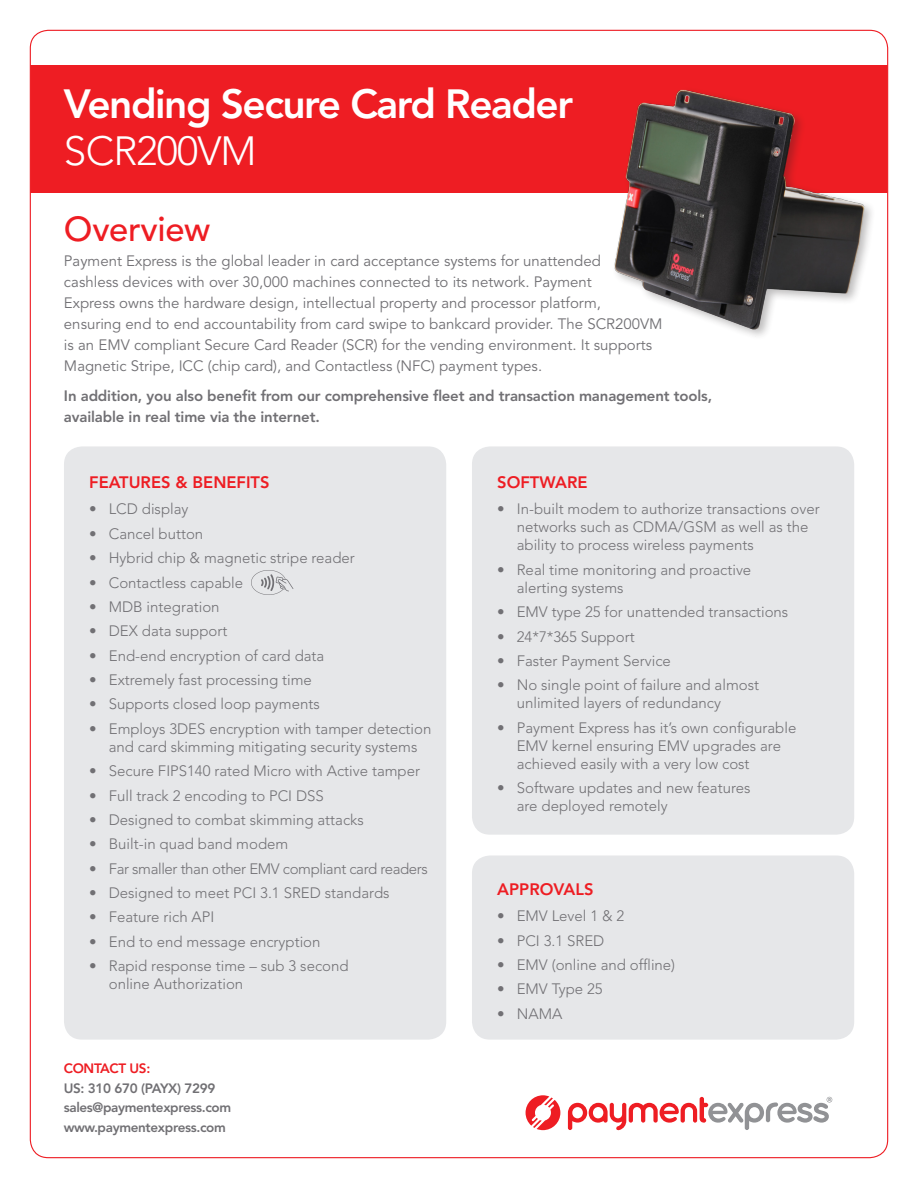
<style>
.page{position:relative;width:918px;height:1188px;background:#fff}
.page>*{position:absolute;margin:0;border:0;box-sizing:border-box;transform-origin:0 0}
.t1{font:800 40.5px "Avenir";letter-spacing:-.035em;color:#fff}
.t2{font:300 40.5px "Avenir";letter-spacing:-.02em;color:#fff}
.t3{font:500 34.5px "Avenir";letter-spacing:-.01em;color:#ee1d23}
.t4{font:800 16.5px "Avenir";color:#ee1d23}
.t5{font:300 15px/18px "Avenir";color:#717074}
.t6{font:15px/21px "Avenir";color:#717074}
.t7{font:800 15px/21px "Avenir";letter-spacing:-.01em;color:#717074}
.t8{font:300 15px "Avenir";letter-spacing:-.025em;color:#717074}
.t9{font:800 13.5px/19.5px "Avenir";letter-spacing:-.025em;color:#717074}
.s1{color:#ee1d23}
</style>
<div class="page">
<div style="left:30px;top:66px;width:858px;height:127px;background:#ee1d23"></div>
<div style="left:64px;top:446px;width:382px;height:594px;background:#e6e7e9;border-radius:18px"></div>
<div style="left:472px;top:446px;width:382px;height:389px;background:#e6e7e9;border-radius:18px"></div>
<div style="left:472px;top:855px;width:382px;height:185px;background:#e6e7e9;border-radius:18px"></div>
<svg style="left:526px;top:1095px;width:34px;height:35px"></svg>
<svg style="left:568px;top:1097px;width:264px;height:33px"></svg>
<svg style="left:251px;top:570px;width:42px;height:25px"></svg>
<img style="left:614px;top:73px;width:275px;height:265px">
<p class="t1" style="left:64px;top:80px;width:511px">Vending Secure Card Reader</p>
<p class="t2" style="left:64px;top:127px;width:194px">SCR200VM</p>
<p class="t3" style="left:64px;top:209px;width:148px">Overview</p>
<p class="t6" style="left:64px;top:251px;width:600px">Payment Express is the global leader in card acceptance systems for unattended<br>cashless devices with over 30,000 machines connected to its network. Payment<br>Express owns the hardware design, intellectual property and processor platform,<br>ensuring end to end accountability from card swipe to bankcard provider. The SCR200VM is an EMV compliant Secure Card Reader (SCR) for the vending environment. It supports Magnetic Stripe, ICC (chip card), and Contactless (NFC) payment types.</p>
<p class="t7" style="left:64px;top:385px;width:650px">In addition, you also benefit from our comprehensive fleet and transaction management tools, available in real time via the internet.</p>
<p class="t4" style="left:89px;top:472px;width:182px">FEATURES &amp; BENEFITS</p>
<p class="t4" style="left:497px;top:472px;width:92px">SOFTWARE</p>
<p class="t5" style="left:89px;top:500px;width:101px">• LCD display</p>
<p class="t5" style="left:89px;top:525px;width:115px">• Cancel button</p>
<p class="t5" style="left:89px;top:549px;width:267px">• Hybrid chip &amp; magnetic stripe reader</p>
<p class="t5" style="left:89px;top:573px;width:155px">• Contactless capable</p>
<p class="t5" style="left:89px;top:598px;width:132px">• MDB integration</p>
<p class="t5" style="left:89px;top:622px;width:140px">• DEX data support</p>
<p class="t5" style="left:89px;top:646px;width:237px">• End-end encryption of card data</p>
<p class="t5" style="left:89px;top:671px;width:224px">• Extremely fast processing time</p>
<p class="t5" style="left:89px;top:695px;width:232px">• Supports closed loop payments</p>
<p class="t5" style="left:89px;top:720px;width:344px;text-align:center">• Employs 3DES encryption with tamper detection and card skimming mitigating security systems</p>
<p class="t5" style="left:89px;top:762px;width:332px">• Secure FIPS140 rated Micro with Active tamper</p>
<p class="t5" style="left:89px;top:786px;width:236px">• Full track 2 encoding to PCI DSS</p>
<p class="t5" style="left:89px;top:811px;width:276px">• Designed to combat skimming attacks</p>
<p class="t5" style="left:89px;top:835px;width:201px">• Built-in quad band modem</p>
<p class="t8" style="left:89px;top:860px;width:340px">• Far smaller than other EMV compliant card readers</p>
<p class="t5" style="left:89px;top:884px;width:302px">• Designed to meet PCI 3.1 SRED standards</p>
<p class="t5" style="left:89px;top:908px;width:127px">• Feature rich API</p>
<p class="t5" style="left:89px;top:933px;width:233px">• End to end message encryption</p>
<p class="t5" style="left:109px;top:957px;width:241px;text-indent:-20px">• Rapid response time – sub 3 second online Authorization</p>
<p class="t9" style="left:64px;top:1059px;width:169px"><span class="s1">CONTACT US:<br></span>US: 310 670 (PAYX) 7299 sales@paymentexpress.com www.paymentexpress.com</p>
<p class="t5" style="left:517px;top:500px;width:304px;text-indent:-20px">• In-built modem to authorize transactions over networks such as CDMA/GSM as well as the ability to process wireless payments</p>
<p class="t5" style="left:517px;top:561px;width:236px;text-indent:-20px">• Real time monitoring and proactive alerting systems</p>
<p class="t5" style="left:497px;top:603px;width:293px">• EMV type 25 for unattended transactions</p>
<p class="t5" style="left:497px;top:627px;width:139px">• 24*7*365 Support</p>
<p class="t5" style="left:497px;top:652px;width:175px">• Faster Payment Service</p>
<p class="t5" style="left:517px;top:676px;width:244px;text-indent:-20px">• No single point of failure and almost unlimited layers of redundancy</p>
<p class="t5" style="left:517px;top:718px;width:281px;text-indent:-20px">• Payment Express has it’s own configurable<br>EMV kernel ensuring EMV upgrades are achieved easily with a very low cost</p>
<p class="t5" style="left:517px;top:779px;width:235px;text-indent:-20px">• Software updates and new features are deployed remotely</p>
<p class="t4" style="left:497px;top:879px;width:98px">APPROVALS</p>
<p class="t5" style="left:497px;top:907px;width:129px">• EMV Level 1 &amp; 2</p>
<p class="t5" style="left:497px;top:931px;width:109px">• PCI 3.1 SRED</p>
<p class="t5" style="left:497px;top:956px;width:179px">• EMV (online and offline)</p>
<p class="t5" style="left:497px;top:980px;width:107px">• EMV Type 25</p>
<p class="t5" style="left:497px;top:1005px;width:67px">• NAMA</p>
</div>
